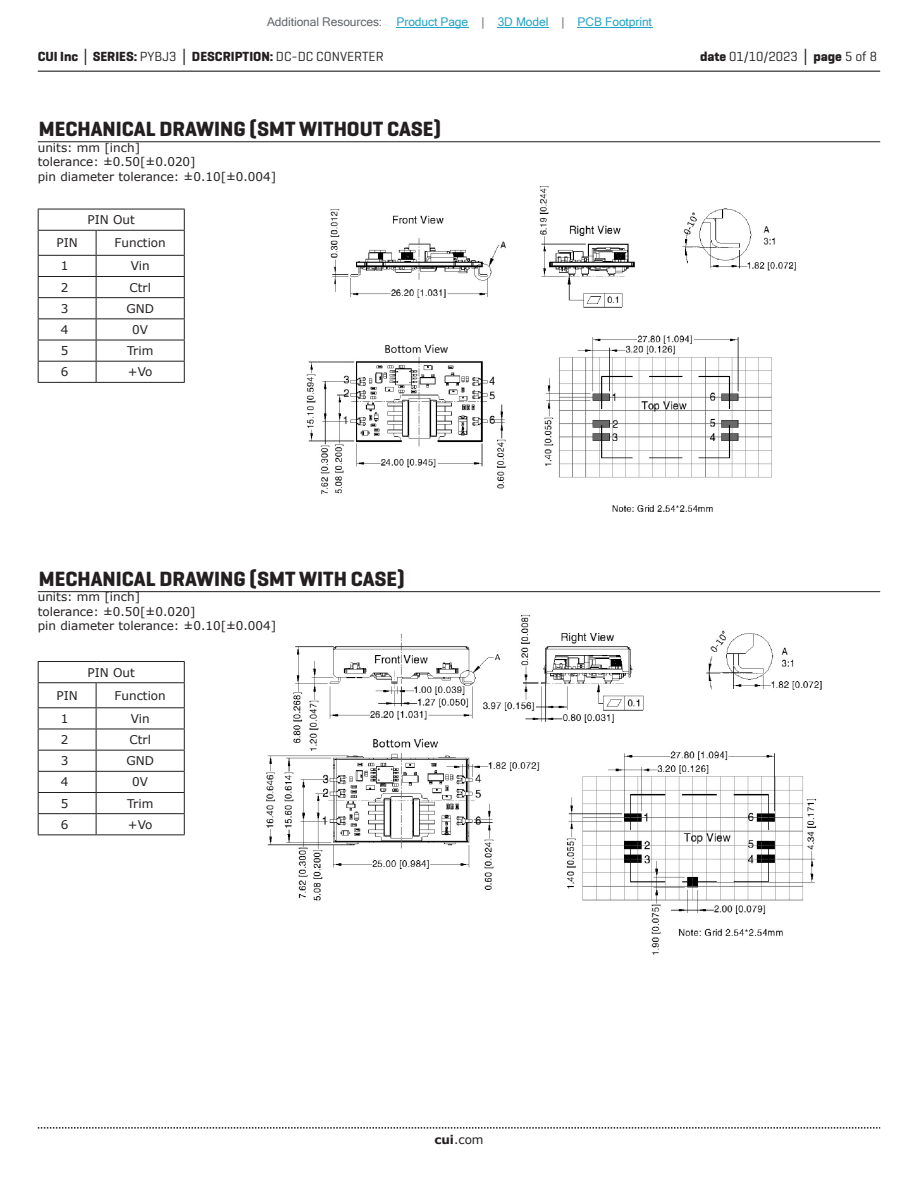
<style>
.page{position:relative;width:918px;height:1188px;background:#fff}
.page>*{position:absolute;margin:0;border:0;box-sizing:border-box;transform-origin:0 0}
.t1{font:700 21px "Geogrotesque";color:#231f20}
.t2{font:700 13.5px "Geogrotesque";color:#231f20}
.t3{font:13.5px "Geogrotesque";color:#231f20}
.t4{font:12px/14.4px "Verdana";color:#231f20}
.t5{font:12px "Microsoft Sans Serif";letter-spacing:-.005em;color:#23a4c6}
.s1{color:#63676b}
.s2{font-family:"Verdana"}
.s3{font-weight:400}
.s4{font-weight:700}
.s5{font-family:"Verdana";font-weight:700}
</style>
<div class="page">
<hr style="left:38px;top:71px;width:842px;height:1px;background:#231f20">
<svg style="left:38px;top:1127px;width:842px;height:2px"></svg>
<hr style="left:38px;top:591px;width:842px;height:1px;background:#231f20">
<hr style="left:38px;top:141px;width:842px;height:1px;background:#231f20">
<hr style="left:38px;top:209px;width:58px;height:1px;background:#231f20">
<hr style="left:96px;top:209px;width:89px;height:1px;background:#231f20">
<hr style="left:38px;top:230px;width:58px;height:1px;background:#231f20">
<hr style="left:96px;top:230px;width:89px;height:1px;background:#231f20">
<hr style="left:38px;top:255px;width:58px;height:1px;background:#231f20">
<hr style="left:96px;top:255px;width:89px;height:1px;background:#231f20">
<hr style="left:38px;top:276px;width:58px;height:1px;background:#231f20">
<hr style="left:38px;top:297px;width:58px;height:1px;background:#231f20">
<hr style="left:38px;top:318px;width:58px;height:1px;background:#231f20">
<hr style="left:38px;top:340px;width:58px;height:1px;background:#231f20">
<hr style="left:38px;top:361px;width:58px;height:1px;background:#231f20">
<hr style="left:38px;top:382px;width:58px;height:1px;background:#231f20">
<hr style="left:96px;top:276px;width:89px;height:1px;background:#231f20">
<hr style="left:96px;top:297px;width:89px;height:1px;background:#231f20">
<hr style="left:96px;top:318px;width:89px;height:1px;background:#231f20">
<hr style="left:96px;top:340px;width:89px;height:1px;background:#231f20">
<hr style="left:96px;top:361px;width:89px;height:1px;background:#231f20">
<svg style="left:184px;top:209px;width:1px;height:173px"></svg>
<hr style="left:96px;top:382px;width:89px;height:1px;background:#231f20">
<svg style="left:38px;top:209px;width:1px;height:173px"></svg>
<svg style="left:96px;top:231px;width:1px;height:151px"></svg>
<img style="left:306px;top:186px;width:490px;height:326px">
<img style="left:266px;top:614px;width:556px;height:341px">
<hr style="left:38px;top:661px;width:58px;height:1px;background:#231f20">
<hr style="left:96px;top:661px;width:89px;height:1px;background:#231f20">
<hr style="left:38px;top:682px;width:58px;height:1px;background:#231f20">
<hr style="left:96px;top:682px;width:89px;height:1px;background:#231f20">
<hr style="left:38px;top:707px;width:58px;height:1px;background:#231f20">
<hr style="left:96px;top:707px;width:89px;height:1px;background:#231f20">
<hr style="left:38px;top:729px;width:58px;height:1px;background:#231f20">
<hr style="left:38px;top:750px;width:58px;height:1px;background:#231f20">
<hr style="left:38px;top:771px;width:58px;height:1px;background:#231f20">
<hr style="left:38px;top:792px;width:58px;height:1px;background:#231f20">
<hr style="left:38px;top:813px;width:58px;height:1px;background:#231f20">
<hr style="left:38px;top:834px;width:58px;height:1px;background:#231f20">
<hr style="left:96px;top:729px;width:89px;height:1px;background:#231f20">
<hr style="left:96px;top:750px;width:89px;height:1px;background:#231f20">
<hr style="left:96px;top:771px;width:89px;height:1px;background:#231f20">
<hr style="left:96px;top:792px;width:89px;height:1px;background:#231f20">
<hr style="left:96px;top:813px;width:89px;height:1px;background:#231f20">
<svg style="left:184px;top:662px;width:1px;height:172px"></svg>
<hr style="left:96px;top:834px;width:89px;height:1px;background:#231f20">
<svg style="left:38px;top:662px;width:1px;height:172px"></svg>
<svg style="left:96px;top:683px;width:1px;height:151px"></svg>
<hr style="left:397px;top:27px;width:72px;height:1px;background:#23a4c6">
<hr style="left:498px;top:27px;width:51px;height:1px;background:#23a4c6">
<hr style="left:578px;top:27px;width:75px;height:1px;background:#23a4c6">
<p class="t5" style="left:267px;top:15px;width:386px"><span class="s1">Additional Resources:</span> Product Page <span class="s1">|</span> 3D Model <span class="s1">|</span> PCB Footprint</p>
<p class="t2" style="left:38px;top:48px;width:347px">CUI Inc <span class="s2">│</span> SERIES: <span class="s3">PYBJ3</span> <span class="s2">│</span> DESCRIPTION: <span class="s3">DC-DC CONVERTER</span></p>
<p class="t3" style="left:700px;top:48px;width:179px"><span class="s4">date</span> 01/10/2023 <span class="s5">│</span> <span class="s4">page</span> 5 of 8</p>
<h1 class="t1" style="left:39px;top:116px;width:404px">MECHANICAL DRAWING (SMT WITHOUT CASE)</h1>
<p class="t4" style="left:38px;top:140px;width:240px">units: mm [inch]<br>tolerance: ±0.50[±0.020]<br>pin diameter tolerance: ±0.10[±0.004]</p>
<p class="t4" style="left:88px;top:213px;width:49px">PIN Out</p>
<p class="t4" style="left:57px;top:236px;width:23px">PIN</p>
<p class="t4" style="left:115px;top:236px;width:53px">Function</p>
<p class="t4" style="left:61px;top:259px;width:9px">1</p>
<p class="t4" style="left:131px;top:259px;width:21px">Vin</p>
<p class="t4" style="left:61px;top:280px;width:9px">2</p>
<p class="t4" style="left:129px;top:280px;width:23px">Ctrl</p>
<p class="t4" style="left:61px;top:301px;width:9px">3</p>
<p class="t4" style="left:126px;top:301px;width:29px">GND</p>
<p class="t4" style="left:61px;top:322px;width:9px">4</p>
<p class="t4" style="left:132px;top:322px;width:17px">0V</p>
<p class="t4" style="left:61px;top:344px;width:9px">5</p>
<p class="t4" style="left:127px;top:344px;width:28px">Trim</p>
<p class="t4" style="left:61px;top:365px;width:9px">6</p>
<p class="t4" style="left:128px;top:365px;width:26px">+Vo</p>
<h1 class="t1" style="left:39px;top:565px;width:367px">MECHANICAL DRAWING (SMT WITH CASE)</h1>
<p class="t4" style="left:38px;top:590px;width:240px">units: mm [inch]<br>tolerance: ±0.50[±0.020]<br>pin diameter tolerance: ±0.10[±0.004]</p>
<p class="t4" style="left:88px;top:665px;width:49px">PIN Out</p>
<p class="t4" style="left:57px;top:688px;width:23px">PIN</p>
<p class="t4" style="left:115px;top:688px;width:53px">Function</p>
<p class="t4" style="left:61px;top:711px;width:9px">1</p>
<p class="t4" style="left:131px;top:711px;width:21px">Vin</p>
<p class="t4" style="left:61px;top:732px;width:9px">2</p>
<p class="t4" style="left:129px;top:732px;width:23px">Ctrl</p>
<p class="t4" style="left:61px;top:754px;width:9px">3</p>
<p class="t4" style="left:126px;top:754px;width:29px">GND</p>
<p class="t4" style="left:61px;top:775px;width:9px">4</p>
<p class="t4" style="left:132px;top:775px;width:17px">0V</p>
<p class="t4" style="left:61px;top:796px;width:9px">5</p>
<p class="t4" style="left:127px;top:796px;width:28px">Trim</p>
<p class="t4" style="left:61px;top:817px;width:9px">6</p>
<p class="t4" style="left:128px;top:817px;width:26px">+Vo</p>
<p class="t4" style="left:434px;top:1132px;width:51px"><span class="s4">cui</span>.com</p>
</div>
